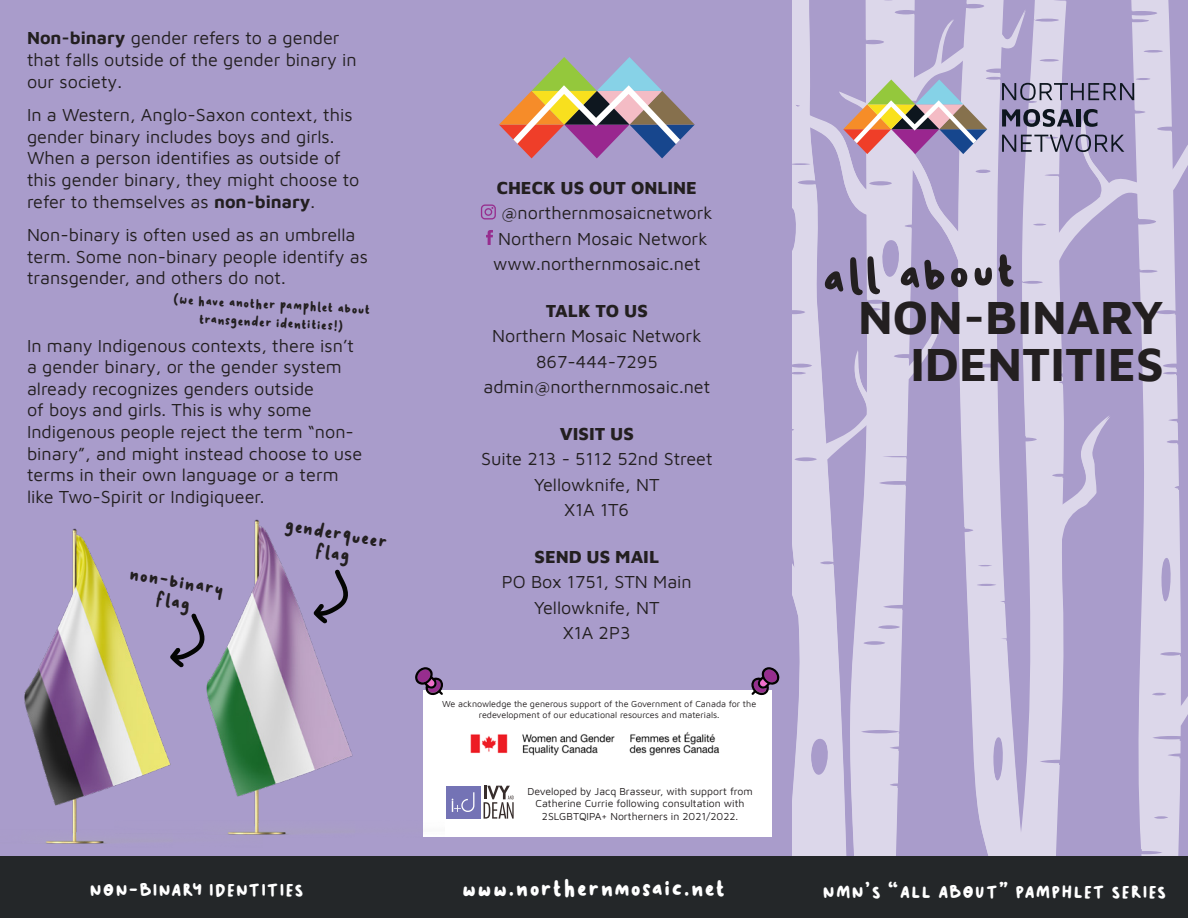
<style>
.page{position:relative;width:1188px;height:918px;background:#a99ccb}
.page>*{position:absolute;margin:0;border:0;box-sizing:border-box;transform-origin:0 0}
.Bullet_Points{font:54px "Kopi Senja Sans";color:#231f20}
.Bullet_Points-2{font:700 48px "Maven Pro";color:#231f20}
.Bullet_Points-3{font:27px "Kopi Senja Sans";letter-spacing:-.02em;color:#fff}
.Bullet_Points-4{font:22.5px "Kopi Senja Sans";color:#fff}
.Bullet_Points-5{font:21px/20.4px "Kopi Senja Sans";color:#231f20;text-align:center}
.Bullet_Points-6{font:18px/21.6px "Maven Pro";color:#231f20}
.Bullet_Points-7{font:800 18px "Maven Pro";color:#231f20}
.t1{font:15px/18px "Kopi Senja Sans";color:#231f20;text-align:center}
.t2{font:10.5px/12.6px "Maven Pro";color:#231f20;text-align:center}
.t3{font:9px/10.8px "Maven Pro";color:#231f20;text-align:center}
.s1{font-weight:700}
</style>
<div class="page">
<svg style="left:1025px;top:0;width:163px;height:856px"></svg>
<svg style="left:792px;top:0;width:233px;height:856px;fill:#d9d3e8"></svg>
<div style="left:0;top:856px;width:1188px;height:62px;background:#242729"></div>
<div style="left:423px;top:690px;width:349px;height:147px;background:#fff"></div>
<img style="left:470px;top:732px;width:250px;height:23px">
<div style="left:446px;top:786px;width:34px;height:33px;background:#7473b5"></div>
<svg style="left:484px;top:786px;width:30px;height:33px"></svg>
<svg style="left:452px;top:792px;width:22px;height:20px"></svg>
<svg style="left:751px;top:667px;width:28px;height:29px"></svg>
<svg style="left:499px;top:57px;width:196px;height:101px"></svg>
<svg style="left:481px;top:204px;width:15px;height:15px"></svg>
<svg style="left:486px;top:230px;width:7px;height:15px"></svg>
<img style="left:24px;top:528px;width:90px;height:316px">
<img style="left:114px;top:519px;width:329px;height:316px">
<svg style="left:314px;top:570px;width:35px;height:54px"></svg>
<svg style="left:843px;top:80px;width:144px;height:74px"></svg>
<svg style="left:1002px;top:109px;width:72px;height:18px"></svg>
<div style="left:1076px;top:109px;width:5px;height:17px;background:#0d161e"></div>
<svg style="left:1084px;top:109px;width:13px;height:18px"></svg>
<svg style="left:1002px;top:134px;width:122px;height:18px"></svg>
<svg style="left:1002px;top:83px;width:132px;height:17px"></svg>
<p class="Bullet_Points-6" style="left:27px;top:26px;width:331px"><span class="s1">Non-binary</span> gender refers to a gender that falls outside of the gender binary in our society.</p>
<p class="Bullet_Points-6" style="left:27px;top:103px;width:334px">In a Western, Anglo-Saxon context, this gender binary includes boys and girls.<br>When a person identifies as outside of this gender binary, they might choose to refer to themselves as <span class="s1">non-binary</span>.</p>
<p class="Bullet_Points-6" style="left:27px;top:223px;width:342px">Non-binary is often used as an umbrella term. Some non-binary people identify as transgender, and others do not.</p>
<p class="t1" style="left:174px;top:291px;width:199px;rotate:3deg">(We have another pamphlet about transgender identities!)</p>
<p class="Bullet_Points-6" style="left:27px;top:333px;width:337px">In many Indigenous contexts, there isn’t a gender binary, or the gender system already recognizes genders outside<br>of boys and girls. This is why some Indigenous people reject the term “non&shy;binary”, and might instead choose to use terms in their own language or a term like Two-Spirit or Indigiqueer.</p>
<p class="Bullet_Points-5" style="left:131px;top:564px;width:97px;rotate:10deg">non-binary flag</p>
<p class="Bullet_Points-5" style="left:286px;top:515px;width:106px;rotate:10deg">genderqueer flag</p>
<p class="Bullet_Points-7" style="left:497px;top:175px;width:202px">CHECK US OUT ONLINE</p>
<p class="Bullet_Points-6" style="left:501px;top:201px;width:213px">@northernmosaicnetwork</p>
<p class="Bullet_Points-6" style="left:498px;top:227px;width:211px">Northern Mosaic Network</p>
<p class="Bullet_Points-6" style="left:493px;top:252px;width:209px">www.northernmosaic.net</p>
<p class="Bullet_Points-7" style="left:546px;top:298px;width:104px">TALK TO US</p>
<p class="Bullet_Points-6" style="left:492px;top:324px;width:211px">Northern Mosaic Network</p>
<p class="Bullet_Points-6" style="left:536px;top:350px;width:123px">867-444-7295</p>
<p class="Bullet_Points-6" style="left:483px;top:375px;width:228px">admin@northernmosaic.net</p>
<p class="Bullet_Points-7" style="left:560px;top:421px;width:76px">VISIT US</p>
<p class="Bullet_Points-6" style="left:481px;top:447px;width:233px">Suite 213 - 5112 52nd Street</p>
<p class="Bullet_Points-6" style="left:534px;top:473px;width:127px">Yellowknife, NT</p>
<p class="Bullet_Points-6" style="left:565px;top:498px;width:66px">X1A 1T6</p>
<p class="Bullet_Points-7" style="left:535px;top:544px;width:126px">SEND US MAIL</p>
<p class="Bullet_Points-6" style="left:502px;top:570px;width:192px">PO Box 1751, STN Main</p>
<p class="Bullet_Points-6" style="left:534px;top:596px;width:127px">Yellowknife, NT</p>
<p class="Bullet_Points-6" style="left:563px;top:621px;width:69px">X1A 2P3</p>
<p class="t3" style="left:442px;top:698px;width:316px">We acknowledge the generous support of the Government of Canada for the redevelopment of our educational resources and materials.</p>
<p class="t2" style="left:527px;top:784px;width:227px">Developed by Jacq Brasseur, with support from<br>Catherine Currie following consultation with<br>2SLGBTQIPA+ Northerners in 2021/2022.</p>
<p class="Bullet_Points" style="left:819px;top:255px;width:198px;rotate:-3deg">all about</p>
<p class="Bullet_Points-2" style="left:858px;top:285px;width:307px">NON-BINARY</p>
<p class="Bullet_Points-2" style="left:910px;top:331px;width:255px">IDENTITIES</p>
<p class="Bullet_Points-4" style="left:89px;top:880px;width:217px">NON-BINARY IDENTITIES</p>
<p class="Bullet_Points-3" style="left:461px;top:876px;width:266px">www.northernmosaic.net</p>
<p class="Bullet_Points-4" style="left:822px;top:881px;width:346px">NMN’S “ALL ABOUT” PAMPHLET SERIES</p>
</div>
